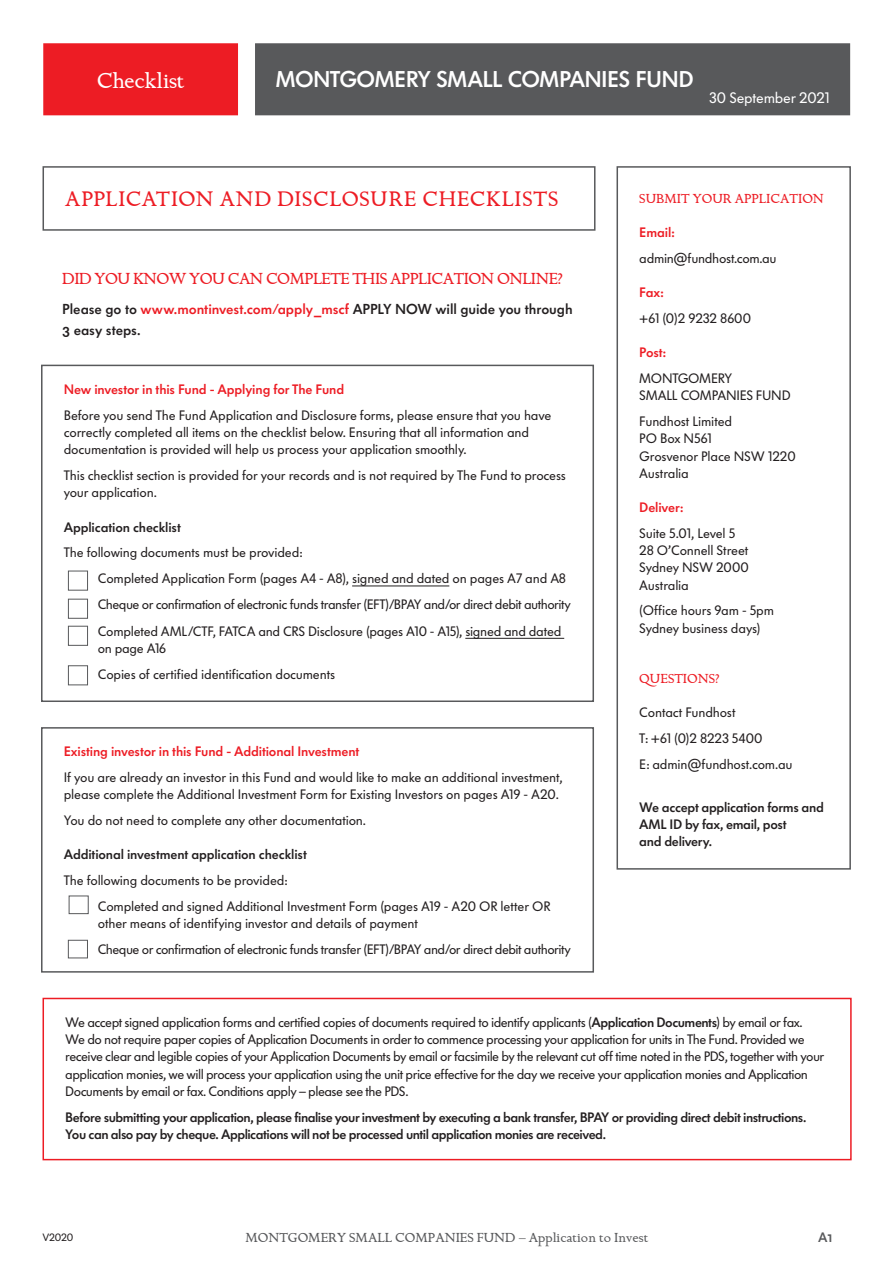
<style>
.page{position:relative;width:893px;height:1263px;background:#fff}
.page>*{position:absolute;margin:0;border:0;box-sizing:border-box;transform-origin:0 0}
._02_Body_text{font:22.5px "Volkswagen Semi";letter-spacing:-.03em;color:#fff}
._02_Body_text-2{font:22.5px "Golden Cockerel ITC";letter-spacing:-.02em;color:#fff}
.A_head{font:21.75px "Golden Cockerel ITC";letter-spacing:.035em;color:#ed1c24}
.Table_Headers_WHITE{font:16.5px "Golden Cockerel ITC";letter-spacing:-.03em;color:#ed1c24}
._02_Body_text-3{font:15px "Volkswagen Copy";letter-spacing:-.015em;color:#fff}
._02_Body_text-4{font:14.25px/21px "Volkswagen Semi";letter-spacing:-.005em;color:#231f20}
._02_Body_text-5{font:13.5px/17.2px "Volkswagen Copy";letter-spacing:-.02em;color:#231f20}
._02_Body_text-6{font:13.5px/17.2px "Volkswagen Copy";letter-spacing:-.04em;color:#231f20}
._02_Body_text-7{font:13.5px/17.2px "Volkswagen Semi";letter-spacing:-.035em;color:#231f20}
._02_Body_text-8{font:13.5px "Volkswagen Semi";letter-spacing:-.01em;color:#ed1c24}
._02_Body_text-9{font:13.5px "Volkswagen Semi";letter-spacing:-.01em;color:#231f20}
.t1{font:13.5px "Golden Cockerel ITC";color:#58595b}
.Table_Headers_WHITE-2{font:13.5px "Golden Cockerel ITC";color:#ed1c24}
.t2{font:13.5px "Volkswagen Semi";color:#58595b}
.t3{font:10.5px "Volkswagen Copy";letter-spacing:-.025em;color:#231f20}
.s1{color:#ed1c24}
.s2{font-family:"Volkswagen Semi"}
</style>
<div class="page">
<div style="left:41px;top:727px;width:553px;height:246px;border:2px solid #58595b"></div>
<div style="left:69px;top:895px;width:20px;height:19px;border:1px solid #58595b"></div>
<div style="left:68px;top:940px;width:20px;height:18px;border:1px solid #58595b"></div>
<hr style="left:352px;top:586px;width:97px;height:1px;background:#231f20">
<hr style="left:465px;top:638px;width:99px;height:1px;background:#231f20">
<div style="left:41px;top:365px;width:553px;height:337px;border:2px solid #58595b"></div>
<div style="left:68px;top:571px;width:20px;height:19px;border:1px solid #58595b"></div>
<div style="left:68px;top:599px;width:20px;height:20px;border:1px solid #58595b"></div>
<div style="left:68px;top:626px;width:20px;height:20px;border:1px solid #58595b"></div>
<div style="left:68px;top:665px;width:20px;height:20px;border:1px solid #58595b"></div>
<div style="left:255px;top:43px;width:595px;height:72px;background:#58595b;border:2px solid #58595b"></div>
<div style="left:44px;top:44px;width:193px;height:71px;background:#ed1c24"></div>
<div style="left:43px;top:43px;width:195px;height:72px;border:2px solid #ed1c24"></div>
<div style="left:43px;top:166px;width:552px;height:65px;border:2px solid #58595b"></div>
<div style="left:616px;top:166px;width:235px;height:704px;border:2px solid #58595b"></div>
<div style="left:43px;top:998px;width:809px;height:162px;border:2px solid #ed1c24"></div>
<p class="_02_Body_text-2" style="left:97px;top:68px;width:89px">Checklist</p>
<p class="_02_Body_text" style="left:276px;top:67px;width:420px">MONTGOMERY SMALL COMPANIES FUND</p>
<p class="_02_Body_text-3" style="left:709px;top:90px;width:122px">30 September 2021</p>
<p class="A_head" style="left:65px;top:187px;width:495px">APPLICATION AND DISCLOSURE CHECKLISTS</p>
<p class="Table_Headers_WHITE-2" style="left:639px;top:191px;width:186px">SUBMIT YOUR APPLICATION</p>
<p class="_02_Body_text-8" style="left:639px;top:225px;width:37px">Email:</p>
<p class="_02_Body_text-5" style="left:639px;top:250px;width:139px">admin@fundhost.com.au</p>
<p class="_02_Body_text-8" style="left:639px;top:285px;width:26px">Fax:</p>
<p class="_02_Body_text-5" style="left:639px;top:310px;width:113px">+61 (0)2 9232 8600</p>
<p class="_02_Body_text-8" style="left:639px;top:345px;width:28px">Post:</p>
<p class="_02_Body_text-5" style="left:639px;top:370px;width:153px">MONTGOMERY<br>SMALL COMPANIES FUND</p>
<p class="_02_Body_text-5" style="left:639px;top:413px;width:158px">Fundhost Limited<br>PO Box N561<br>Grosvenor Place NSW 1220<br>Australia</p>
<p class="_02_Body_text-8" style="left:639px;top:500px;width:45px">Deliver:</p>
<p class="_02_Body_text-5" style="left:639px;top:525px;width:111px">Suite 5.01, Level 5<br>28 O’Connell Street<br>Sydney NSW 2000<br>Australia</p>
<p class="_02_Body_text-5" style="left:639px;top:602px;width:136px">(Office hours 9am - 5pm<br>Sydney business days)</p>
<p class="Table_Headers_WHITE-2" style="left:639px;top:671px;width:82px">QUESTIONS?</p>
<p class="_02_Body_text-5" style="left:639px;top:704px;width:98px">Contact Fundhost</p>
<p class="_02_Body_text-5" style="left:639px;top:730px;width:125px">T: +61 (0)2 8223 5400</p>
<p class="_02_Body_text-5" style="left:639px;top:756px;width:155px">E: admin@fundhost.com.au</p>
<p class="_02_Body_text-7" style="left:639px;top:798px;width:186px">We accept application forms and<br>AML ID by fax, email, post<br>and delivery.</p>
<p class="Table_Headers_WHITE" style="left:62px;top:269px;width:502px">DID YOU KNOW YOU CAN COMPLETE THIS APPLICATION ONLINE?</p>
<p class="_02_Body_text-4" style="left:62px;top:298px;width:512px">Please go to <span class="s1">www.montinvest.com/apply_mscf</span> APPLY NOW will guide you through<br>3 easy steps.</p>
<p class="_02_Body_text-8" style="left:64px;top:382px;width:282px">New investor in this Fund - Applying for The Fund</p>
<p class="_02_Body_text-5" style="left:64px;top:407px;width:489px">Before you send The Fund Application and Disclosure forms, please ensure that you have correctly completed all items on the checklist below. Ensuring that all information and documentation is provided will help us process your application smoothly.</p>
<p class="_02_Body_text-5" style="left:64px;top:467px;width:504px">This checklist section is provided for your records and is not required by The Fund to process your application.</p>
<p class="_02_Body_text-9" style="left:64px;top:519px;width:119px">Application checklist</p>
<p class="_02_Body_text-5" style="left:64px;top:544px;width:240px">The following documents must be provided:</p>
<p class="_02_Body_text-5" style="left:98px;top:570px;width:470px">Completed Application Form (pages A4 - A8), signed and dated on pages A7 and A8</p>
<p class="_02_Body_text-6" style="left:98px;top:596px;width:475px">Cheque or confirmation of electronic funds transfer (EFT)/BPAY and/or direct debit authority</p>
<p class="_02_Body_text-5" style="left:98px;top:622px;width:465px">Completed AML/CTF, FATCA and CRS Disclosure (pages A10 - A15), signed and dated on page A16</p>
<p class="_02_Body_text-5" style="left:98px;top:666px;width:239px">Copies of certified identification documents</p>
<p class="_02_Body_text-8" style="left:64px;top:744px;width:297px">Existing investor in this Fund - Additional Investment</p>
<p class="_02_Body_text-5" style="left:64px;top:769px;width:500px">If you are already an investor in this Fund and would like to make an additional investment, please complete the Additional Investment Form for Existing Investors on pages A19 - A20.</p>
<p class="_02_Body_text-5" style="left:64px;top:812px;width:304px">You do not need to complete any other documentation.</p>
<p class="_02_Body_text-9" style="left:64px;top:847px;width:245px">Additional investment application checklist</p>
<p class="_02_Body_text-5" style="left:64px;top:872px;width:225px">The following documents to be provided:</p>
<p class="_02_Body_text-5" style="left:98px;top:897px;width:454px">Completed and signed Additional Investment Form (pages A19 - A20 OR letter OR other means of identifying investor and details of payment</p>
<p class="_02_Body_text-6" style="left:98px;top:941px;width:475px">Cheque or confirmation of electronic funds transfer (EFT)/BPAY and/or direct debit authority</p>
<p class="_02_Body_text-6" style="left:65px;top:1013px;width:739px">We accept signed application forms and certified copies of documents required to identify applicants (<span class="s2">Application Documents</span>) by email or fax.</p>
<p class="_02_Body_text-6" style="left:65px;top:1031px;width:761px">We do not require paper copies of Application Documents in order to commence processing your application for units in The Fund. Provided we receive clear and legible copies of your Application Documents by email or facsimile by the relevant cut off time noted in the PDS, together with your application monies, we will process your application using the unit price effective for the day we receive your application monies and Application Documents by email or fax. Conditions apply – please see the PDS.</p>
<p class="_02_Body_text-7" style="left:65px;top:1108px;width:742px">Before submitting your application, please finalise your investment by executing a bank transfer, BPAY or providing direct debit instructions.<br>You can also pay by cheque. Applications will not be processed until application monies are received.</p>
<p class="t3" style="left:43px;top:1231px;width:32px">V2020</p>
<p class="t1" style="left:245px;top:1230px;width:404px">MONTGOMERY SMALL COMPANIES FUND – Application to Invest</p>
<p class="t2" style="left:818px;top:1229px;width:16px">A1</p>
</div>
